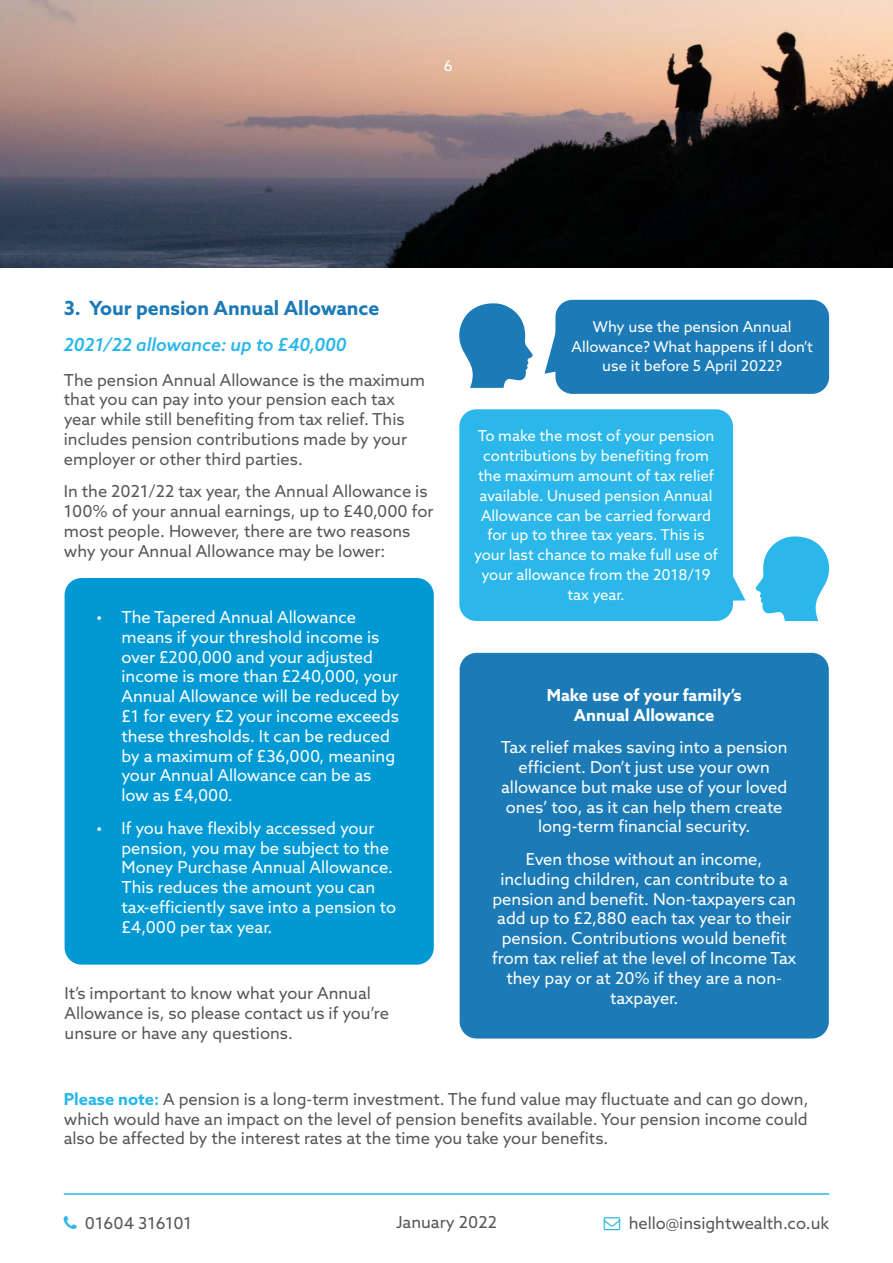
<style>
.page{position:relative;width:893px;height:1263px;background:#fff}
.page>*{position:absolute;margin:0;border:0;box-sizing:border-box;transform-origin:0 0}
.t1{font:700 19.5px "Azo Sans";color:#1c7bb7}
.t2{font:italic 500 18px "Azo Sans";color:#2bb7e9}
.t3{font:16.5px/19.8px "Azo Sans";color:#fff}
.t4{font:16.5px/19.8px "Azo Sans";color:#575756}
.t5{font:700 16.5px/19.8px "Azo Sans";color:#fff;text-align:center}
.t6{font:15px/19.8px "Azo Sans";color:#fff;text-align:center}
.s1{font-weight:700;color:#2bb7e9}
</style>
<div class="page">
<img style="left:0;top:0;width:893px;height:268px">
<hr style="left:64px;top:1193px;width:765px;height:2px;background:#2bb7e9">
<svg style="left:459px;top:303px;width:74px;height:85px"></svg>
<svg style="left:544px;top:335px;width:11px;height:39px"></svg>
<div style="left:555px;top:300px;width:274px;height:94px;background:#1c7bb7;border-radius:17px"></div>
<svg style="left:756px;top:536px;width:74px;height:85px"></svg>
<svg style="left:733px;top:576px;width:12px;height:25px"></svg>
<div style="left:459px;top:409px;width:274px;height:212px;background:#2bb7e9;border-radius:17px"></div>
<div style="left:65px;top:578px;width:369px;height:387px;background:#0099d4;border-radius:17px"></div>
<div style="left:460px;top:653px;width:369px;height:385px;background:#1c7bb7;border-radius:17px"></div>
<p class="t6" style="left:444px;top:56px;width:10px">6</p>
<p class="t1" style="left:64px;top:295px;width:317px">3. Your pension Annual Allowance</p>
<p class="t2" style="left:64px;top:333px;width:284px">2021/22 allowance: up to £40,000</p>
<p class="t4" style="left:64px;top:370px;width:363px">The pension Annual Allowance is the maximum that you can pay into your pension each tax year while still benefiting from tax relief. This includes pension contributions made by your employer or other third parties.</p>
<p class="t4" style="left:64px;top:481px;width:371px">In the 2021/22 tax year, the Annual Allowance is 100% of your annual earnings, up to £40,000 for most people. However, there are two reasons why your Annual Allowance may be lower:</p>
<p class="t3" style="left:122px;top:607px;width:280px;text-indent:-26px">• The Tapered Annual Allowance means if your threshold income is over £200,000 and your adjusted income is more than £240,000, your<br>Annual Allowance will be reduced by £1 for every £2 your income exceeds these thresholds. It can be reduced by a maximum of £36,000, meaning your Annual Allowance can be as low as £4,000.</p>
<p class="t3" style="left:122px;top:818px;width:276px;text-indent:-26px">• If you have flexibly accessed your pension, you may be subject to the<br>Money Purchase Annual Allowance.<br>This reduces the amount you can tax-efficiently save into a pension to £4,000 per tax year.</p>
<p class="t4" style="left:65px;top:983px;width:326px">It’s important to know what your Annual<br>Allowance is, so please contact us if you’re unsure or have any questions.</p>
<p class="t6" style="left:572px;top:316px;width:243px">Why use the pension Annual<br>Allowance? What happens if I don’t use it before 5 April 2022?</p>
<p class="t6" style="left:474px;top:426px;width:245px">To make the most of your pension contributions by benefiting from the maximum amount of tax relief available. Unused pension Annual<br>Allowance can be carried forward for up to three tax years. This is your last chance to make full use of your allowance from the 2018/19 tax year.</p>
<p class="t5" style="left:547px;top:685px;width:196px">Make use of your family’s<br>Annual Allowance</p>
<p class="t3" style="left:501px;top:737px;width:288px;text-align:center">Tax relief makes saving into a pension efficient. Don’t just use your own allowance but make use of your loved ones’ too, as it can help them create long-term financial security.</p>
<p class="t3" style="left:492px;top:849px;width:305px;text-align:center">Even those without an income, including children, can contribute to a pension and benefit. Non-taxpayers can add up to £2,880 each tax year to their pension. Contributions would benefit from tax relief at the level of Income Tax they pay or at 20% if they are a non&shy;taxpayer.</p>
<p class="t4" style="left:64px;top:1089px;width:746px;text-align:justify"><span class="s1">Please note:</span> A pension is a long-term investment. The fund value may fluctuate and can go down, which would have an impact on the level of pension benefits available. Your pension income could also be affected by the interest rates at the time you take your benefits.</p>
<p class="t4" style="left:396px;top:1212px;width:102px">January 2022</p>
<p class="t4" style="left:85px;top:1213px;width:109px">01604 316101</p>
<p class="t4" style="left:629px;top:1213px;width:202px">hello@insightwealth.co.uk</p>
</div>
